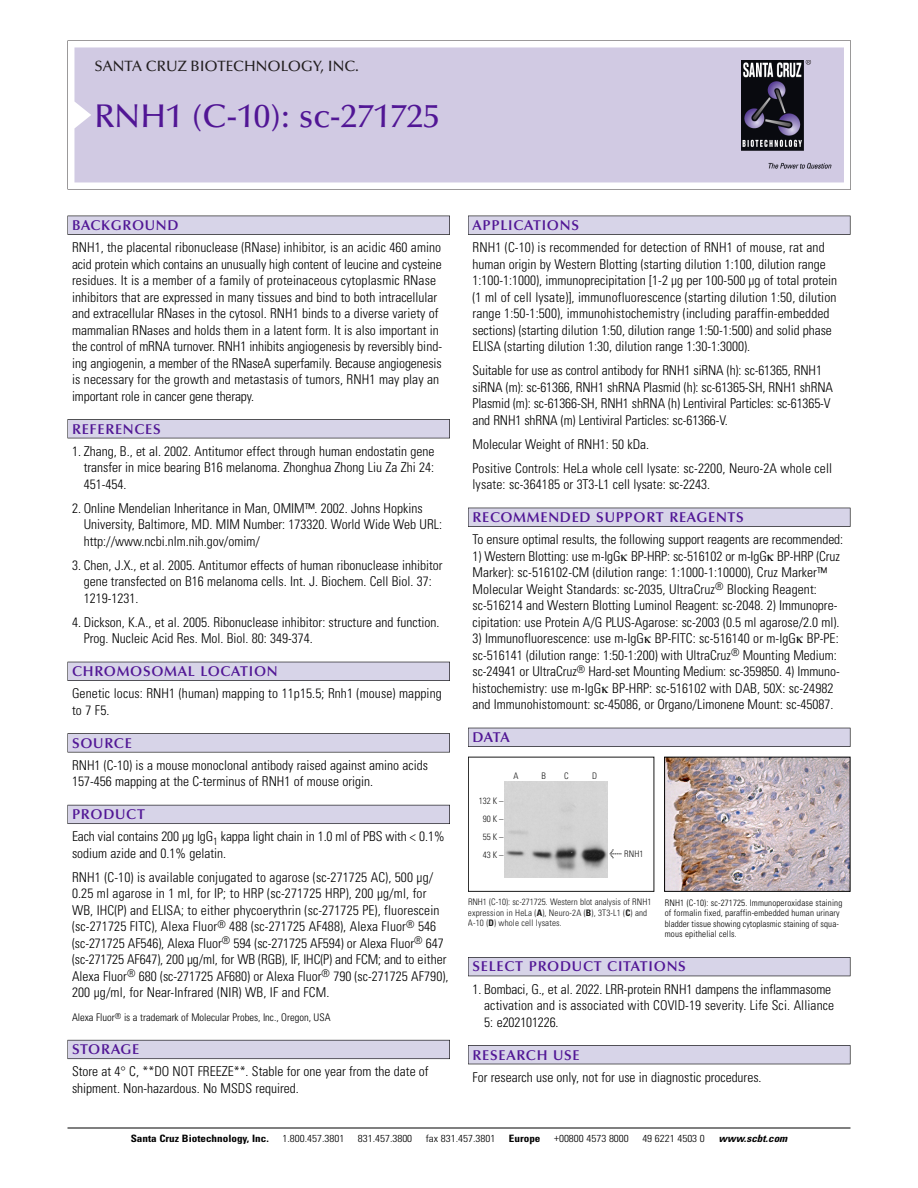
<style>
.page{position:relative;width:918px;height:1188px;background:#fff}
.page>*{position:absolute;margin:0;border:0;box-sizing:border-box;transform-origin:0 0}
.t1{font:500 33px "Optima";color:#511695}
.t2{font:500 15px "Optima";color:#231f20}
.t3{font:600 14.25px "Optima";letter-spacing:.05em;color:#511695}
.t4{font:300 condensed 13.5px/16.5px "Univers";color:#000}
.t5{font:300 condensed 10.5px "Univers";color:#000}
.t6{font:300 condensed 10.2px "Univers";color:#000;scale:1.1 1}
.t7{font:700 condensed 10.2px "Univers";color:#000;scale:1.1 1}
.t8{font:italic 700 condensed 10.2px "Univers";color:#000;scale:1.1 1}
.t9{font:300 condensed 9px/10.5px "Univers";letter-spacing:.015em;color:#000}
.t10{font:300 condensed 9px/17.9px "Univers";letter-spacing:.015em;color:#191919}
.s1{font-family:"Meta Plus";font-weight:400;font-stretch:normal;font-size:10.5px}
.s2{font-weight:700}
</style>
<div class="page">
<svg style="left:68px;top:40px;width:783px;height:149px"></svg>
<div style="left:74px;top:47px;width:770px;height:135px;background:#d1cae3"></div>
<img style="left:741px;top:60px;width:90px;height:108px">
<div style="left:68px;top:216px;width:382px;height:19px;background:#535256"></div>
<div style="left:68px;top:216px;width:381px;height:18px;background:#d7d4e8"></div>
<div style="left:68px;top:419px;width:382px;height:19px;background:#515155"></div>
<div style="left:68px;top:420px;width:381px;height:18px;background:#d7d4e8"></div>
<div style="left:68px;top:662px;width:382px;height:19px;background:#515057"></div>
<div style="left:68px;top:662px;width:381px;height:18px;background:#d7d4e8"></div>
<div style="left:68px;top:733px;width:382px;height:19px;background:#575659"></div>
<div style="left:68px;top:734px;width:381px;height:18px;background:#d7d4e8"></div>
<div style="left:68px;top:805px;width:382px;height:19px;background:#595860"></div>
<div style="left:68px;top:805px;width:381px;height:18px;background:#d7d4e8"></div>
<div style="left:68px;top:1040px;width:382px;height:19px;background:#64626c"></div>
<div style="left:68px;top:1040px;width:381px;height:18px;background:#d7d4e8"></div>
<div style="left:468px;top:216px;width:382px;height:19px;background:#535256"></div>
<div style="left:468px;top:216px;width:382px;height:18px;background:#d7d4e8"></div>
<div style="left:468px;top:508px;width:382px;height:19px;background:#525156"></div>
<div style="left:468px;top:508px;width:382px;height:18px;background:#d7d4e8"></div>
<div style="left:468px;top:728px;width:382px;height:19px;background:#515057"></div>
<div style="left:468px;top:728px;width:382px;height:18px;background:#d7d4e8"></div>
<div style="left:468px;top:957px;width:382px;height:19px;background:#525158"></div>
<div style="left:468px;top:958px;width:382px;height:18px;background:#d7d4e8"></div>
<div style="left:468px;top:1045px;width:382px;height:19px;background:#515056"></div>
<div style="left:468px;top:1046px;width:382px;height:18px;background:#d7d4e8"></div>
<hr style="left:68px;top:1128px;width:782px;height:1px;background:#000">
<img style="left:666px;top:759px;width:182px;height:131px">
<div style="left:664px;top:757px;width:186px;height:135px;border:1px solid #000"></div>
<div style="left:468px;top:757px;width:186px;height:135px;border:1px solid #191919"></div>
<img style="left:505px;top:782px;width:102px;height:95px">
<p class="t2" style="left:94px;top:60px;width:266px">SANTA CRUZ BIOTECHNOLOGY, INC.</p>
<p class="t1" style="left:94px;top:102px;width:347px">RNH1 (C-10): sc-271725</p>
<p class="t3" style="left:72px;top:219px;width:108px">BACKGROUND</p>
<p class="t4" style="left:72px;top:240px;width:372px">RNH1, the placental ribonuclease (RNase) inhibitor, is an acidic 460 amino acid protein which contains an unusually high content of leucine and cysteine residues. It is a member of a family of proteinaceous cytoplasmic RNase inhibitors that are expressed in many tissues and bind to both intracellular and extracellular RNases in the cytosol. RNH1 binds to a diverse variety of mammalian RNases and holds them in a latent form. It is also important in the control of mRNA turnover. RNH1 inhibits angiogenesis by reversibly bind&shy;ing angiogenin, a member of the RNaseA superfamily. Because angiogenesis is necessary for the growth and metastasis of tumors, RNH1 may play an important role in cancer gene therapy.</p>
<p class="t3" style="left:72px;top:423px;width:90px">REFERENCES</p>
<p class="t4" style="left:84px;top:444px;width:352px;text-align:justify;text-indent:-12px">1. Zhang, B., et al. 2002. Antitumor effect through human endostatin gene transfer in mice bearing B16 melanoma. Zhonghua Zhong Liu Za Zhi 24:<br>451-454.</p>
<p class="t4" style="left:84px;top:501px;width:360px;text-indent:-12px">2. Online Mendelian Inheritance in Man, OMIM™. 2002. Johns Hopkins<br>University, Baltimore, MD. MIM Number: 173320. World Wide Web URL: http://www.ncbi.nlm.nih.gov/omim/</p>
<p class="t4" style="left:84px;top:558px;width:361px;text-indent:-12px">3. Chen, J.X., et al. 2005. Antitumor effects of human ribonuclease inhibitor gene transfected on B16 melanoma cells. Int. J. Biochem. Cell Biol. 37:<br>1219-1231.</p>
<p class="t4" style="left:84px;top:615px;width:357px;text-indent:-12px">4. Dickson, K.A., et al. 2005. Ribonuclease inhibitor: structure and function.<br>Prog. Nucleic Acid Res. Mol. Biol. 80: 349-374.</p>
<p class="t3" style="left:72px;top:665px;width:207px">CHROMOSOMAL LOCATION</p>
<p class="t4" style="left:72px;top:687px;width:371px">Genetic locus: RNH1 (human) mapping to 11p15.5; Rnh1 (mouse) mapping to 7 F5.</p>
<p class="t3" style="left:72px;top:737px;width:61px">SOURCE</p>
<p class="t4" style="left:72px;top:758px;width:358px">RNH1 (C-10) is a mouse monoclonal antibody raised against amino acids<br>157-456 mapping at the C-terminus of RNH1 of mouse origin.</p>
<p class="t3" style="left:72px;top:808px;width:74px">PRODUCT</p>
<p class="t4" style="left:72px;top:830px;width:374px">Each vial contains 200 µg IgG<sub>1</sub> kappa light chain in 1.0 ml of PBS with &lt; 0.1% sodium azide and 0.1% gelatin.</p>
<p class="t4" style="left:72px;top:870px;width:378px">RNH1 (C-10) is available conjugated to agarose (sc-271725 AC), 500 µg/ 0.25 ml agarose in 1 ml, for IP; to HRP (sc-271725 HRP), 200 µg/ml, for WB, IHC(P) and ELISA; to either phycoerythrin (sc-271725 PE), fluorescein (sc-271725 FITC), Alexa Fluor<sup>®</sup> 488 (sc-271725 AF488), Alexa Fluor<sup>®</sup> 546 (sc-271725 AF546), Alexa Fluor<sup>®</sup> 594 (sc-271725 AF594) or Alexa Fluor<sup>®</sup> 647 (sc-271725 AF647), 200 µg/ml, for WB (RGB), IF, IHC(P) and FCM; and to either Alexa Fluor<sup>®</sup> 680 (sc-271725 AF680) or Alexa Fluor<sup>®</sup> 790 (sc-271725 AF790), 200 µg/ml, for Near-Infrared (NIR) WB, IF and FCM.</p>
<p class="t5" style="left:72px;top:1014px;width:260px">Alexa Fluor<sup>®</sup> is a trademark of Molecular Probes, Inc., Oregon, USA</p>
<p class="t3" style="left:72px;top:1044px;width:69px">STORAGE</p>
<p class="t4" style="left:72px;top:1065px;width:358px">Store at 4° C, **DO NOT FREEZE**. Stable for one year from the date of shipment. Non-hazardous. No MSDS required.</p>
<p class="t3" style="left:473px;top:219px;width:108px">APPLICATIONS</p>
<p class="t4" style="left:473px;top:240px;width:366px">RNH1 (C-10) is recommended for detection of RNH1 of mouse, rat and human origin by Western Blotting (starting dilution 1:100, dilution range 1:100-1:1000), immunoprecipitation [1-2 µg per 100-500 µg of total protein (1 ml of cell lysate)], immunofluorescence (starting dilution 1:50, dilution range 1:50-1:500), immunohistochemistry (including paraffin-embedded sections) (starting dilution 1:50, dilution range 1:50-1:500) and solid phase ELISA (starting dilution 1:30, dilution range 1:30-1:3000).</p>
<p class="t4" style="left:473px;top:363px;width:362px">Suitable for use as control antibody for RNH1 siRNA (h): sc-61365, RNH1 siRNA (m): sc-61366, RNH1 shRNA Plasmid (h): sc-61365-SH, RNH1 shRNA Plasmid (m): sc-61366-SH, RNH1 shRNA (h) Lentiviral Particles: sc-61365-V and RNH1 shRNA (m) Lentiviral Particles: sc-61366-V.</p>
<p class="t4" style="left:473px;top:437px;width:178px">Molecular Weight of RNH1: 50 kDa.</p>
<p class="t4" style="left:473px;top:461px;width:361px">Positive Controls: HeLa whole cell lysate: sc-2200, Neuro-2A whole cell lysate: sc-364185 or 3T3-L1 cell lysate: sc-2243.</p>
<p class="t3" style="left:473px;top:511px;width:273px">RECOMMENDED SUPPORT REAGENTS</p>
<p class="t4" style="left:473px;top:532px;width:372px">To ensure optimal results, the following support reagents are recommended:</p>
<p class="t4" style="left:473px;top:549px;width:369px">1) Western Blotting: use m-IgG BP-HRP: sc-516102 or m-IgG BP-HRP (Cruz Marker): sc-516102-CM (dilution range: 1:1000-1:10000), Cruz Marker™ Molecular Weight Standards: sc-2035, UltraCruz<sup>®</sup> Blocking Reagent: sc-516214 and Western Blotting Luminol Reagent: sc-2048. 2) Immunopre&shy;cipitation: use Protein A/G PLUS-Agarose: sc-2003 (0.5 ml agarose/2.0 ml).</p>
<p class="t4" style="left:473px;top:631px;width:369px">3) Immunofluorescence: use m-IgG BP-FITC: sc-516140 or m-IgG BP-PE: sc-516141 (dilution range: 1:50-1:200) with UltraCruz<sup>®</sup> Mounting Medium: sc-24941 or UltraCruz<sup>®</sup> Hard-set Mounting Medium: sc-359850. 4) Immuno&shy;histochemistry: use m-IgG BP-HRP: sc-516102 with DAB, 50X: sc-24982 and Immunohistomount: sc-45086, or Organo/Limonene Mount: sc-45087.</p>
<p class="t3" style="left:473px;top:731px;width:39px">DATA</p>
<p class="t10" style="left:479px;top:793px;width:26px;text-align:center">132 K –<br>90K–<br>55K–<br>43K–</p>
<p class="t10" style="left:514px;top:767px;width:7px">A</p>
<p class="t10" style="left:542px;top:767px;width:6px">B</p>
<p class="t10" style="left:564px;top:767px;width:6px">C</p>
<p class="t10" style="left:592px;top:767px;width:7px">D</p>
<p class="t10" style="left:609px;top:846px;width:36px"><span class="s1">&lt;</span> RNH1</p>
<p class="t10" style="left:468px;top:898px;width:185px;line-height:10.5px">RNH1 (C-10): sc-271725. Western blot analysis of RNH1 expression in HeLa (<span class="s2">A</span>), Neuro-2A (<span class="s2">B</span>), 3T3-L1 (<span class="s2">C</span>) and<br>A-10 (<span class="s2">D</span>) whole cell lysates.</p>
<p class="t9" style="left:665px;top:898px;width:179px">RNH1 (C-10): sc-271725. Immunoperoxidase staining of formalin fixed, paraffin-embedded human urinary bladder tissue showing cytoplasmic staining of squa&shy;mous epithelial cells.</p>
<p class="t3" style="left:473px;top:961px;width:215px">SELECT PRODUCT CITATIONS</p>
<p class="t4" style="left:484px;top:982px;width:352px;text-indent:-12px">1. Bombaci, G., et al. 2022. LRR-protein RNH1 dampens the inflammasome activation and is associated with COVID-19 severity. Life Sci. Alliance<br>5: e202101226.</p>
<p class="t3" style="left:473px;top:1049px;width:109px">RESEARCH USE</p>
<p class="t4" style="left:473px;top:1070px;width:291px">For research use only, not for use in diagnostic procedures.</p>
<p class="t7" style="left:131px;top:1135px;width:127px">Santa Cruz Biotechnology, Inc.</p>
<p class="t6" style="left:282px;top:1135px;width:58px">1.800.457.3801</p>
<p class="t6" style="left:358px;top:1135px;width:51px">831.457.3800</p>
<p class="t6" style="left:426px;top:1135px;width:65px">fax 831.457.3801</p>
<p class="t7" style="left:509px;top:1135px;width:30px">Europe</p>
<p class="t6" style="left:554px;top:1135px;width:69px">+00800 4573 8000</p>
<p class="t6" style="left:642px;top:1135px;width:58px">49 6221 4503 0</p>
<p class="t8" style="left:719px;top:1135px;width:66px">www.scbt.com</p>
</div>
